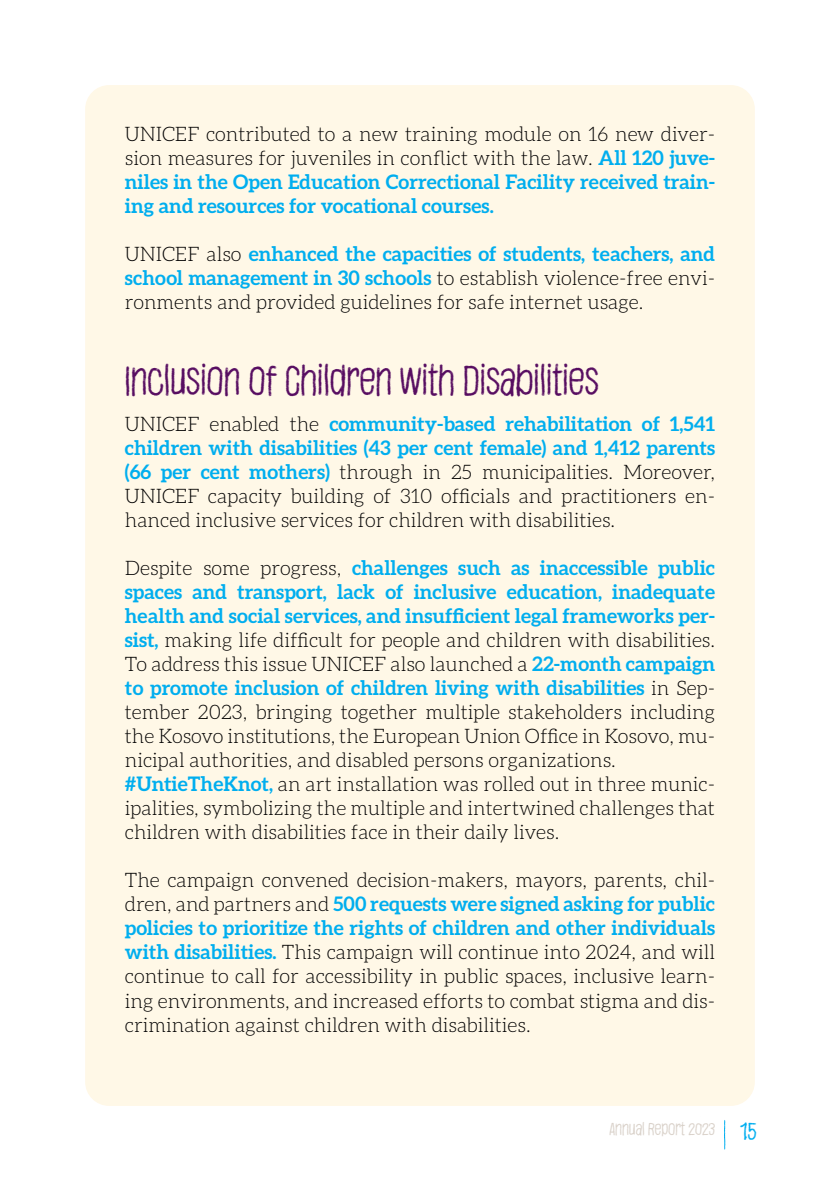
<style>
.page{position:relative;width:840px;height:1191px;background:#fff}
.page>*{position:absolute;margin:0;border:0;box-sizing:border-box;transform-origin:0 0}
.t1{font:36px "Justaword";color:#570d61}
.t2{font:22px "Justaword";color:#00aeef}
.t3{font:300 20px/24px "Aleo";color:#000;text-align:justify}
.t4{font:700 20px/24px "Aleo";color:#00aeef;text-align:justify}
.t5{font:15px "Justaword";color:#d9d1c9}
.s1{font-weight:300;color:#000}
.s2{font-weight:700;color:#00aeef}
</style>
<div class="page">
<svg style="left:724px;top:1120px;width:1px;height:29px"></svg>
<div style="left:85px;top:85px;width:669px;height:1021px;background:#fff8e7;border-radius:24px"></div>
<p class="t4" style="left:125px;top:121px;width:591px"><span class="s1">UNICEF contributed to a new training module on 16 new diver&shy;sion measures for juveniles in conflict with the law.</span> All 120 juve&shy;niles in the Open Education Correctional Facility received train&shy;ing and resources for vocational courses.</p>
<p class="t3" style="left:125px;top:242px;width:591px">UNICEF also <span class="s2">enhanced the capacities of students, teachers, and school management in 30 schools</span> to establish violence-free envi&shy;ronments and provided guidelines for safe internet usage.</p>
<h1 class="t1" style="left:125px;top:351px;width:475px">INCLUSION OF CHILDREN WITH DISABILITIES</h1>
<p class="t3" style="left:125px;top:412px;width:591px">UNICEF enabled the <span class="s2">community-based rehabilitation of 1,541 children with disabilities (43 per cent female) and 1,412 parents (66 per cent mothers)</span> through in 25 municipalities. Moreover, UNICEF capacity building of 310 officials and practitioners en&shy;hanced inclusive services for children with disabilities.</p>
<p class="t3" style="left:125px;top:556px;width:591px;text-align:left">Despite some progress, <span class="s2">challenges such as inaccessible public spaces and transport, lack of inclusive education, inadequate health and social services, and insufficient legal frameworks per&shy;sist,</span> making life difficult for people and children with disabilities.<br>To address this issue UNICEF also launched a <span class="s2">22-month campaign to promote inclusion of children living with disabilities</span> in Sep&shy;tember 2023, bringing together multiple stakeholders including the Kosovo institutions, the European Union Office in Kosovo, mu&shy;nicipal authorities, and disabled persons organizations. <span class="s2">#UntieTheKnot,</span> an art installation was rolled out in three munic&shy;ipalities, symbolizing the multiple and intertwined challenges that children with disabilities face in their daily lives.</p>
<p class="t3" style="left:125px;top:868px;width:591px">The campaign convened decision-makers, mayors, parents, chil&shy;dren, and partners and <span class="s2">500 requests were signed asking for public policies to prioritize the rights of children and other individuals with disabilities.</span> This campaign will continue into 2024, and will continue to call for accessibility in public spaces, inclusive learn&shy;ing environments, and increased efforts to combat stigma and dis&shy;crimination against children with disabilities.</p>
<p class="t5" style="left:609px;top:1116px;width:107px">ANNUAL REPORT 2023</p>
<p class="t2" style="left:739px;top:1113px;width:18px">15</p>
</div>
